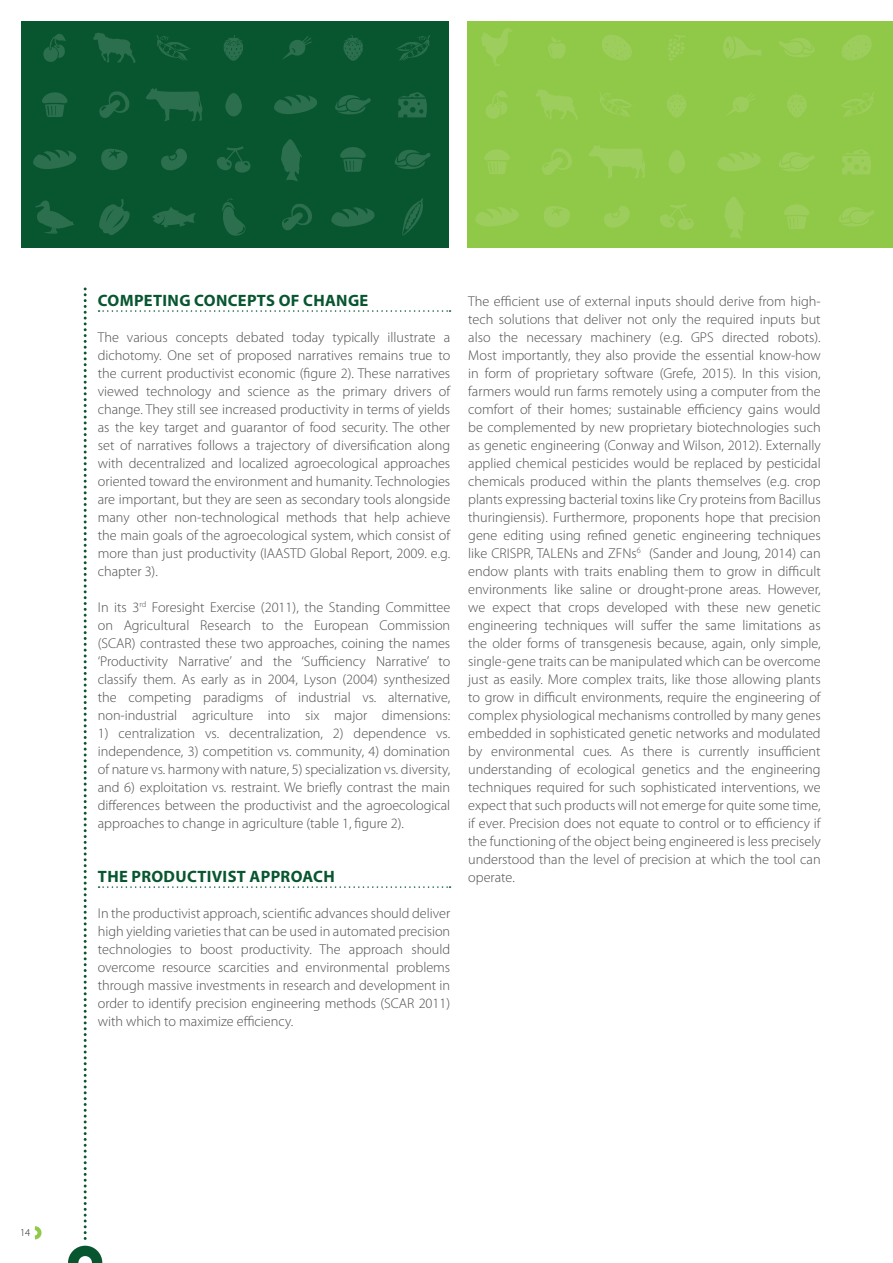
<style>
.page{position:relative;width:893px;height:1263px;background:#fff}
.page>*{position:absolute;margin:0;border:0;box-sizing:border-box;transform-origin:0 0}
.t1{font:700 16.5px "Myriad Pro";letter-spacing:.02em;color:#085630}
.t2{font:300 14.25px/18px "Myriad Pro";color:#4b4c4d;text-align:justify}
.t3{font:300 10.5px "Myriad Pro";color:#231f20}
</style>
<div class="page">
<svg style="left:34px;top:1226px;width:8px;height:14px"></svg>
<svg style="left:68px;top:287px;width:382px;height:976px"></svg>
<div style="left:21px;top:21px;width:428px;height:227px;background:#085630"></div>
<svg style="left:282px;top:204px;width:30px;height:26px"></svg>
<svg style="left:99px;top:199px;width:31px;height:36px"></svg>
<svg style="left:222px;top:198px;width:24px;height:38px"></svg>
<svg style="left:331px;top:207px;width:44px;height:20px"></svg>
<svg style="left:35px;top:200px;width:39px;height:34px"></svg>
<svg style="left:152px;top:207px;width:44px;height:21px"></svg>
<svg style="left:402px;top:198px;width:21px;height:38px"></svg>
<svg style="left:283px;top:36px;width:29px;height:23px"></svg>
<svg style="left:93px;top:33px;width:43px;height:30px"></svg>
<svg style="left:224px;top:35px;width:19px;height:26px"></svg>
<svg style="left:343px;top:35px;width:20px;height:26px"></svg>
<svg style="left:43px;top:34px;width:23px;height:28px"></svg>
<svg style="left:156px;top:35px;width:35px;height:25px"></svg>
<svg style="left:396px;top:35px;width:34px;height:26px"></svg>
<svg style="left:281px;top:139px;width:21px;height:42px"></svg>
<svg style="left:101px;top:148px;width:27px;height:22px"></svg>
<svg style="left:217px;top:146px;width:34px;height:27px"></svg>
<svg style="left:340px;top:147px;width:26px;height:25px"></svg>
<svg style="left:33px;top:150px;width:44px;height:19px"></svg>
<svg style="left:161px;top:148px;width:26px;height:22px"></svg>
<svg style="left:395px;top:150px;width:36px;height:19px"></svg>
<svg style="left:274px;top:95px;width:43px;height:19px"></svg>
<svg style="left:99px;top:91px;width:31px;height:27px"></svg>
<svg style="left:225px;top:93px;width:17px;height:23px"></svg>
<svg style="left:335px;top:95px;width:36px;height:20px"></svg>
<svg style="left:42px;top:92px;width:26px;height:25px"></svg>
<svg style="left:146px;top:88px;width:57px;height:33px"></svg>
<svg style="left:398px;top:92px;width:29px;height:25px"></svg>
<div style="left:468px;top:21px;width:425px;height:227px;background:#90c848"></div>
<svg style="left:726px;top:93px;width:29px;height:23px"></svg>
<svg style="left:536px;top:89px;width:42px;height:31px"></svg>
<svg style="left:667px;top:92px;width:19px;height:26px"></svg>
<svg style="left:787px;top:92px;width:20px;height:26px"></svg>
<svg style="left:486px;top:91px;width:22px;height:28px"></svg>
<svg style="left:599px;top:92px;width:33px;height:25px"></svg>
<svg style="left:842px;top:92px;width:32px;height:25px"></svg>
<svg style="left:723px;top:36px;width:39px;height:23px"></svg>
<svg style="left:548px;top:37px;width:18px;height:22px"></svg>
<svg style="left:668px;top:34px;width:18px;height:27px"></svg>
<svg style="left:779px;top:38px;width:36px;height:19px"></svg>
<svg style="left:481px;top:28px;width:31px;height:38px"></svg>
<svg style="left:602px;top:35px;width:30px;height:25px"></svg>
<svg style="left:842px;top:35px;width:30px;height:25px"></svg>
<svg style="left:724px;top:197px;width:21px;height:42px"></svg>
<svg style="left:544px;top:206px;width:26px;height:21px"></svg>
<svg style="left:660px;top:204px;width:34px;height:26px"></svg>
<svg style="left:784px;top:204px;width:25px;height:25px"></svg>
<svg style="left:475px;top:207px;width:44px;height:19px"></svg>
<svg style="left:604px;top:206px;width:26px;height:22px"></svg>
<svg style="left:839px;top:207px;width:35px;height:19px"></svg>
<svg style="left:717px;top:152px;width:44px;height:19px"></svg>
<svg style="left:542px;top:148px;width:30px;height:27px"></svg>
<svg style="left:669px;top:150px;width:16px;height:23px"></svg>
<svg style="left:779px;top:152px;width:36px;height:20px"></svg>
<svg style="left:484px;top:149px;width:26px;height:25px"></svg>
<svg style="left:589px;top:145px;width:56px;height:33px"></svg>
<svg style="left:842px;top:149px;width:29px;height:26px"></svg>
<p class="t1" style="left:98px;top:290px;width:272px">COMPETING CONCEPTS OF CHANGE</p>
<p class="t2" style="left:98px;top:328px;width:354px">The various concepts debated today typically illustrate a dichotomy. One set of proposed narratives remains true to the current productivist economic (figure 2). These narratives viewed technology and science as the primary drivers of change. They still see increased productivity in terms of yields as the key target and guarantor of food security. The other set of narratives follows a trajectory of diversification along with decentralized and localized agroecological approaches oriented toward the environment and humanity. Technologies are important, but they are seen as secondary tools alongside many other non-technological methods that help achieve the main goals of the agroecological system, which consist of more than just productivity (IAASTD Global Report, 2009. e.g. chapter 3).</p>
<p class="t2" style="left:98px;top:598px;width:354px">In its 3<sup>rd</sup> Foresight Exercise (2011), the Standing Committee on Agricultural Research to the European Commission (SCAR) contrasted these two approaches, coining the names ‘Productivity Narrative’ and the ‘Sufficiency Narrative’ to classify them. As early as in 2004, Lyson (2004) synthesized the competing paradigms of industrial vs. alternative, non-industrial agriculture into six major dimensions:</p>
<p class="t2" style="left:98px;top:724px;width:354px">1) centralization vs. decentralization, 2) dependence vs. independence, 3) competition vs. community, 4) domination of nature vs. harmony with nature, 5) specialization vs. diversity, and 6) exploitation vs. restraint. We briefly contrast the main differences between the productivist and the agroecological approaches to change in agriculture (table 1, figure 2).</p>
<p class="t1" style="left:98px;top:866px;width:238px">THE PRODUCTIVIST APPROACH</p>
<p class="t2" style="left:98px;top:904px;width:354px">In the productivist approach, scientific advances should deliver high yielding varieties that can be used in automated precision technologies to boost productivity. The approach should overcome resource scarcities and environmental problems through massive investments in research and development in order to identify precision engineering methods (SCAR 2011) with which to maximize efficiency.</p>
<p class="t2" style="left:468px;top:292px;width:354px">The efficient use of external inputs should derive from high&shy;tech solutions that deliver not only the required inputs but also the necessary machinery (e.g. GPS directed robots).<br>Most importantly, they also provide the essential know-how in form of proprietary software (Grefe, 2015). In this vision, farmers would run farms remotely using a computer from the comfort of their homes; sustainable efficiency gains would be complemented by new proprietary biotechnologies such as genetic engineering (Conway and Wilson, 2012). Externally applied chemical pesticides would be replaced by pesticidal chemicals produced within the plants themselves (e.g. crop plants expressing bacterial toxins like Cry proteins from Bacillus thuringiensis). Furthermore, proponents hope that precision gene editing using refined genetic engineering techniques like CRISPR, TALENs and ZFNs<sup>6</sup> (Sander and Joung, 2014) can endow plants with traits enabling them to grow in difficult environments like saline or drought-prone areas. However, we expect that crops developed with these new genetic engineering techniques will suffer the same limitations as the older forms of transgenesis because, again, only simple, single-gene traits can be manipulated which can be overcome just as easily. More complex traits, like those allowing plants to grow in difficult environments, require the engineering of complex physiological mechanisms controlled by many genes embedded in sophisticated genetic networks and modulated by environmental cues. As there is currently insufficient understanding of ecological genetics and the engineering techniques required for such sophisticated interventions, we expect that such products will not emerge for quite some time, if ever. Precision does not equate to control or to efficiency if the functioning of the object being engineered is less precisely understood than the level of precision at which the tool can operate.</p>
<p class="t3" style="left:20px;top:1227px;width:12px">14</p>
</div>
